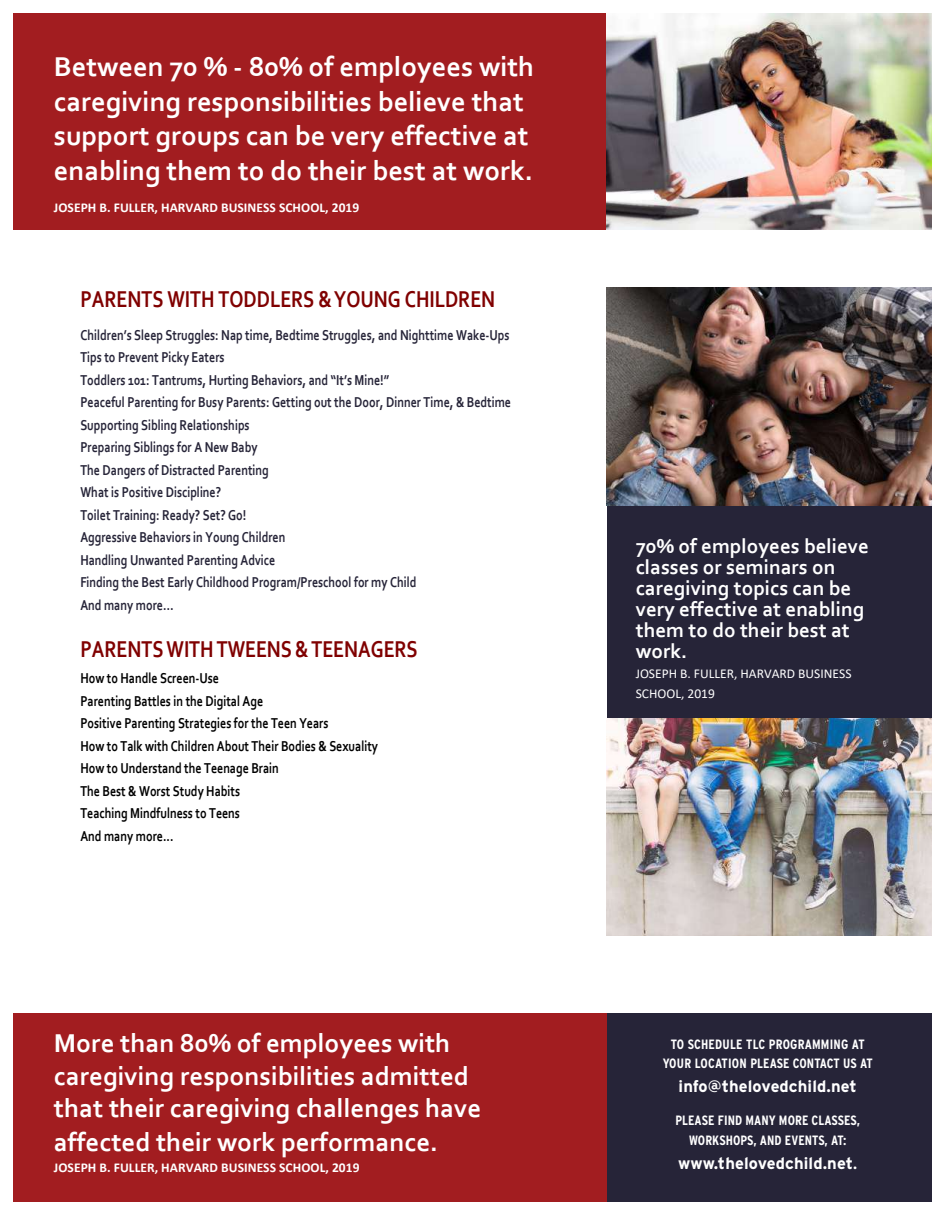
<style>
.page{position:relative;width:945px;height:1215px;background:#fff}
.page>*{position:absolute;margin:0;border:0;box-sizing:border-box;transform-origin:0 0}
.t1{font:700 28.5px/34.3px "Corbel";color:#fff}
.t2{font:700 27px/33px "Corbel";color:#fff}
.t3{font:700 24px "Corbel";color:#800000;scale:.8 1}
.t4{font:700 24px "Corbel";color:#800000;scale:.8 1}
.t5{font:700 21px/21px "Corbel";color:#fff}
.t6{font:700 16.5px "Interstate";letter-spacing:.005em;color:#fff}
.t7{font:700 15px/22.5px "Corbel";color:#262438;scale:.8 1}
.t8{font:700 15px/22.5px "Corbel";color:#000;scale:.8 1}
.t9{font:700 condensed 13.5px/19.5px "Interstate";letter-spacing:.005em;color:#fff;text-align:center}
.t10{font:13.5px/20.7px "Calibri";color:#fff}
.t11{font:700 13.5px "Calibri";letter-spacing:.005em;color:#fff}
.t12{font:700 13.5px "Calibri";letter-spacing:.005em;color:#fff}
.s1{font-style:inherit}
.s2{font-stretch:condensed}
</style>
<div class="page">
<div style="left:607px;top:503px;width:324px;height:216px;background:#262438"></div>
<div style="left:13px;top:1013px;width:594px;height:189px;background:#a21d20"></div>
<div style="left:13px;top:13px;width:594px;height:216px;background:#a21d20"></div>
<div style="left:607px;top:1013px;width:325px;height:189px;background:#262438"></div>
<img style="left:607px;top:14px;width:325px;height:216px">
<img style="left:607px;top:288px;width:324px;height:217px">
<img style="left:607px;top:718px;width:324px;height:218px">
<h1 class="t1" style="left:54px;top:49px;width:482px">Between 70 % - 80% of employees with caregiving responsibilities believe that support groups can be very effective at enabling them to do their best at work.</h1>
<p class="t11" style="left:54px;top:198px;width:307px">JOSEPH B. FULLER, HARVARD BUSINESS SCHOOL, 2019</p>
<h3 class="t3" style="left:80px;top:284px;width:520px">PARENTS WITH TODDLERS &amp; YOUNG CHILDREN</h3>
<p class="t7" style="left:80px;top:323px;width:540px">Children’s Sleep Struggles: Nap time, Bedtime Struggles, and Nighttime Wake-Ups Tips to Prevent Picky Eaters<br>Toddlers 101: Tantrums, Hurting Behaviors, and “It’s Mine!”<br>Peaceful Parenting for Busy Parents: Getting out the Door, Dinner Time, &amp; Bedtime Supporting Sibling Relationships<br>Preparing Siblings for A New Baby<br>The Dangers of Distracted Parenting<br>What is Positive Discipline?<br>Toilet Training: Ready? Set? Go!<br>Aggressive Behaviors in Young Children<br>Handling Unwanted Parenting Advice<br>Finding the Best Early Childhood Program/Preschool for my Child<br>And many more…</p>
<h3 class="t4" style="left:80px;top:634px;width:423px">PARENTS WITH TWEENS <span class="s1">&amp; TEENAGERS</span></h3>
<p class="t8" style="left:80px;top:667px;width:374px">How to Handle Screen-Use<br>Parenting Battles in the Digital Age<br>Positive Parenting Strategies for the Teen Years<br>How to Talk with Children About Their Bodies &amp; Sexuality How to Understand the Teenage Brain<br>The Best &amp; Worst Study Habits<br>Teaching Mindfulness to Teens<br>And many more...</p>
<h2 class="t2" style="left:54px;top:1026px;width:429px">More than 80% of employees with caregiving responsibilities admitted that their caregiving challenges have affected their work performance.</h2>
<p class="t12" style="left:54px;top:1158px;width:307px">JOSEPH B. FULLER, HARVARD BUSINESS SCHOOL, 2019</p>
<h3 class="t5" style="left:636px;top:535px;width:235px">70% of employees believe classes or seminars on caregiving topics can be very effective at enabling them to do their best at work.</h3>
<p class="t10" style="left:636px;top:663px;width:217px">JOSEPH B. FULLER, HARVARD BUSINESS<br>SCHOOL, 2019</p>
<p class="t9" style="left:663px;top:1034px;width:212px">TO SCHEDULE TLC PROGRAMMING AT<br>YOUR LOCATION PLEASE CONTACT US AT</p>
<p class="t6" style="left:679px;top:1077px;width:180px">info@thelovedchild.net</p>
<p class="t9" style="left:675px;top:1110px;width:186px">PLEASE FIND MANY MORE CLASSES,<br>WORKSHOPS, AND EVENTS, AT:</p>
<p class="t6" style="left:678px;top:1154px;width:181px">www.thelovedchild.net<span class="s2">.</span></p>
</div>
